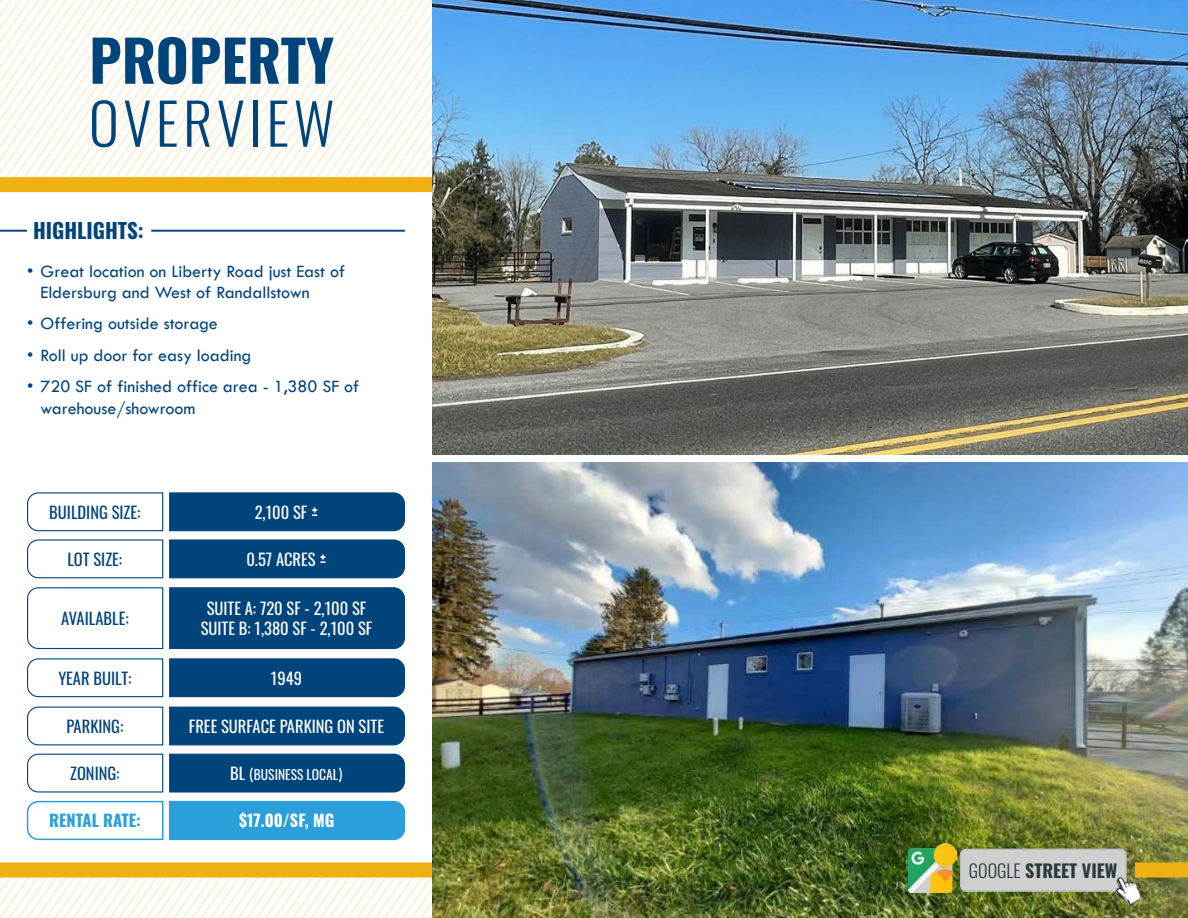
<style>
.page{position:relative;width:1188px;height:918px;background:#fff}
.page>*{position:absolute;margin:0;border:0;box-sizing:border-box;transform-origin:0 0}
.t1{font:700 57px "Oswald";color:#00447c}
.t2{font:300 57px "Oswald";letter-spacing:.08em;color:#00447c}
.t3{font:700 21px "Oswald";color:#00447c}
.t4{font:18px/21.6px "Tw Cen";color:#00447c}
.t5{font:700 18px "Oswald";color:#293b3d}
.t6{font:16.5px/19.8px "Oswald";color:#fff;text-align:center}
.t7{font:16.5px "Oswald";color:#00447c}
.t8{font:700 16.5px "Oswald";color:#fff}
.t9{font:700 16.5px "Oswald";color:#2a9fd9}
.t10{font:13.5px "Oswald";color:#fff}
.s1{font-size:16.5px}
.s2{font-family:"Tw Cen";font-size:18px}
.s3{font-weight:300}
</style>
<div class="page">
<img style="left:0;top:0;width:432px;height:918px">
<div style="left:0;top:186px;width:1188px;height:684px;background:#fff"></div>
<div style="left:0;top:177px;width:1188px;height:15px;background:#eeb111"></div>
<img style="left:432px;top:0;width:756px;height:455px">
<div style="left:0;top:862px;width:900px;height:16px;background:#eeb111"></div>
<img style="left:432px;top:463px;width:756px;height:455px">
<div style="left:1135px;top:862px;width:53px;height:16px;background:#eeb111"></div>
<img style="left:908px;top:844px;width:49px;height:48px">
<div style="left:961px;top:849px;width:165px;height:42px;background:#cfcfcf;border-radius:5px"></div>
<div style="left:960px;top:849px;width:167px;height:43px;border:2px solid #bcbebf;border-radius:5px"></div>
<img style="left:1115px;top:877px;width:27px;height:29px">
<hr style="left:151px;top:230px;width:254px;height:2px;background:#00447c">
<hr style="left:0;top:230px;width:27px;height:2px;background:#00447c">
<svg style="left:27px;top:492px;width:378px;height:40px"></svg>
<svg style="left:27px;top:539px;width:378px;height:40px"></svg>
<svg style="left:27px;top:587px;width:378px;height:63px"></svg>
<svg style="left:27px;top:658px;width:378px;height:40px"></svg>
<svg style="left:27px;top:706px;width:378px;height:40px"></svg>
<svg style="left:27px;top:753px;width:378px;height:40px"></svg>
<svg style="left:26px;top:800px;width:380px;height:41px"></svg>
<h1 class="t1" style="left:89px;top:31px;width:246px">PROPERTY</h1>
<h1 class="t2" style="left:89px;top:73px;width:247px">OVERVIEW</h1>
<p class="t3" style="left:33px;top:220px;width:112px">HIGHLIGHTS:</p>
<p class="t4" style="left:40px;top:260px;width:306px;text-indent:-14px">• Great location on Liberty Road just East of<br>Eldersburg and West of Randallstown</p>
<p class="t4" style="left:27px;top:313px;width:192px">• Offering outside storage</p>
<p class="t4" style="left:27px;top:344px;width:226px">• Roll up door for easy loading</p>
<p class="t4" style="left:40px;top:376px;width:320px;text-indent:-14px">• 720 SF of finished office area - 1,380 SF of warehouse/showroom</p>
<p class="t7" style="left:49px;top:497px;width:93px">BUILDING SIZE:</p>
<p class="t6" style="left:255px;top:501px;width:65px">2,100 SF <sup>±</sup></p>
<p class="t7" style="left:68px;top:544px;width:56px">LOT SIZE:</p>
<p class="t6" style="left:246px;top:548px;width:82px">0.57 ACRES <sup>±</sup></p>
<p class="t7" style="left:61px;top:604px;width:69px">AVAILABLE:</p>
<p class="t6" style="left:201px;top:597px;width:173px">SUITE A: 720 SF - 2,100 SF<br>SUITE B: 1,380 SF - 2,100 SF</p>
<p class="t7" style="left:58px;top:663px;width:75px">YEAR BUILT:</p>
<p class="t6" style="left:271px;top:666px;width:33px">1949</p>
<p class="t7" style="left:66px;top:711px;width:59px">PARKING:</p>
<p class="t6" style="left:189px;top:715px;width:197px">FREE SURFACE PARKING ON SITE</p>
<p class="t7" style="left:70px;top:759px;width:51px">ZONING:</p>
<p class="t10" style="left:230px;top:762px;width:114px"><span class="s1">BL</span> <span class="s2">(</span>BUSINESS LOCAL<span class="s2">)</span></p>
<p class="t9" style="left:49px;top:812px;width:93px">RENTAL RATE:</p>
<p class="t8" style="left:239px;top:812px;width:97px">$17.00/SF, MG</p>
<p class="t5" style="left:969px;top:861px;width:150px"><span class="s3">GOOGLE</span> STREET VIEW</p>
</div>
